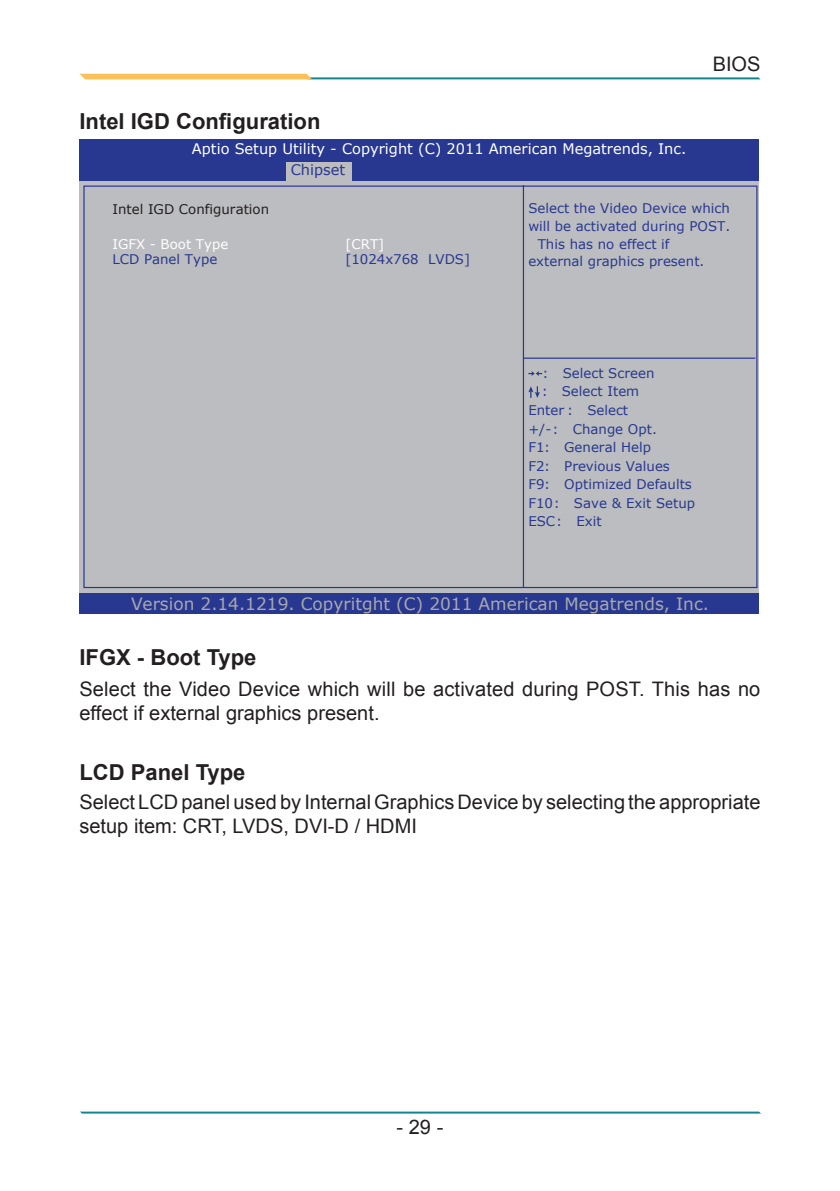
<style>
.page{position:relative;width:840px;height:1191px;background:#fff}
.page>*{position:absolute;margin:0;border:0;box-sizing:border-box;transform-origin:0 0}
.t1{font:700 22px "Arial";color:#231f20}
.t2{font:20px/24px "Arial";color:#231f20}
.t3{font:17px "Verdana";color:#a8a9ad}
.t4{font:14.6px "Verdana";color:#fff}
.t5{font:14.6px "Verdana";color:#283890}
.t6{font:13.4px/18.6px "Verdana";color:#283890}
.t7{font:13.4px "Verdana";color:#231f20}
.t8{font:13.4px "Verdana";color:#fff}
</style>
<div class="page">
<hr style="left:81px;top:1111px;width:678px;height:2px;background:#12868d">
<hr style="left:307px;top:77px;width:452px;height:2px;background:#12868d">
<svg style="left:80px;top:74px;width:232px;height:5px"></svg>
<div style="left:79px;top:161px;width:679px;height:20px;background:#283890"></div>
<div style="left:286px;top:161px;width:65px;height:20px;background:#bcbdc0"></div>
<div style="left:79px;top:589px;width:679px;height:25px;background:#283890"></div>
<div style="left:79px;top:139px;width:679px;height:23px;background:#283890"></div>
<div style="left:79px;top:181px;width:679px;height:411px;background:#bcbdc0"></div>
<hr style="left:523px;top:357px;width:231px;height:2px;background:#283890">
<hr style="left:522px;top:185px;width:1px;height:402px;background:#283890">
<svg style="left:528px;top:386px;width:11px;height:12px"></svg>
<svg style="left:528px;top:371px;width:14px;height:5px"></svg>
<h1 class="t1" style="left:79px;top:107px;width:242px">Intel IGD Configuration</h1>
<p class="t4" style="left:192px;top:139px;width:495px">Aptio Setup Utility - Copyright (C) 2011 American Megatrends, Inc.</p>
<p class="t5" style="left:290px;top:161px;width:56px">Chipset</p>
<h2 class="t2" style="left:712px;top:53px;width:49px">BIOS</h2>
<p class="t7" style="left:112px;top:200px;width:158px">Intel IGD Configuration</p>
<p class="t8" style="left:112px;top:235px;width:117px">IGFX - Boot Type</p>
<p class="t6" style="left:112px;top:249px;width:106px">LCD Panel Type</p>
<p class="t8" style="left:345px;top:235px;width:40px">[CRT]</p>
<p class="t6" style="left:345px;top:249px;width:126px">[1024x768 LVDS]</p>
<p class="t6" style="left:528px;top:198px;width:203px">Select the Video Device which</p>
<p class="t6" style="left:528px;top:216px;width:203px">will be activated during POST.</p>
<p class="t6" style="left:537px;top:234px;width:133px">This has no effect if</p>
<p class="t6" style="left:528px;top:252px;width:177px">external graphics present.</p>
<p class="t6" style="left:542px;top:363px;width:113px">: Select Screen</p>
<p class="t6" style="left:528px;top:400px;width:101px">Enter : Select</p>
<p class="t6" style="left:541px;top:382px;width:99px">: Select Item</p>
<p class="t6" style="left:528px;top:419px;width:130px">+/-: Change Opt.</p>
<p class="t6" style="left:528px;top:456px;width:143px">F2: Previous Values</p>
<p class="t6" style="left:528px;top:437px;width:124px">F1: General Help</p>
<p class="t6" style="left:528px;top:474px;width:165px">F9: Optimized Defaults</p>
<p class="t6" style="left:528px;top:493px;width:168px">F10: Save &amp; Exit Setup<br>ESC: Exit</p>
<p class="t3" style="left:131px;top:592px;width:579px">Version 2.14.1219. Copyritght (C) 2011 American Megatrends, Inc.</p>
<h1 class="t1" style="left:79px;top:643px;width:178px">IFGX - Boot Type</h1>
<h2 class="t2" style="left:79px;top:677px;width:682px">Select the Video Device which will be activated during POST. This has no effect if external graphics present.</h2>
<h1 class="t1" style="left:79px;top:758px;width:167px">LCD Panel Type</h1>
<h2 class="t2" style="left:79px;top:790px;width:682px">Select LCD panel used by Internal Graphics Device by selecting the appropriate setup item: CRT, LVDS, DVI-D / HDMI</h2>
<h2 class="t2" style="left:396px;top:1115px;width:48px">- 29 -</h2>
</div>
